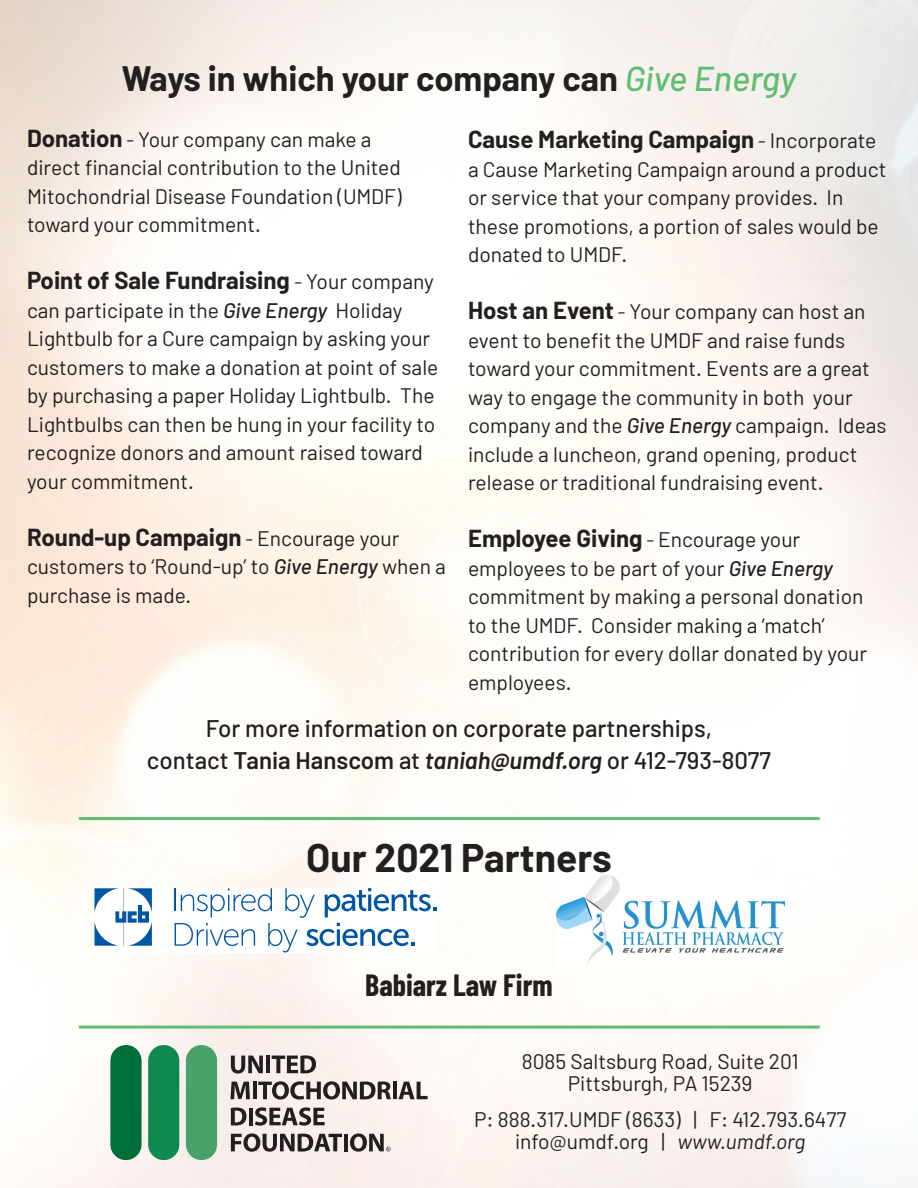
<style>
.page{position:relative;width:918px;height:1188px;background:#fff}
.page>*{position:absolute;margin:0;border:0;box-sizing:border-box;transform-origin:0 0}
.t1{font:700 39px "Barlow";color:#231f20}
.t2{font:700 34.5px "Barlow";color:#231f20}
.t3{font:700 30px "Barlow Condensed";color:#231f20}
.t4{font:700 24px "Barlow";color:#231f20}
.t5{font:500 24px/31.5px "Barlow";color:#231f20;text-align:center}
.t6{font:21px/28.5px "Barlow";color:#231f20}
.s1{font-weight:500;font-style:italic;color:#60bd71}
.s2{font-weight:700;font-size:24px}
.s3{font-size:19.5px}
.s4{font-weight:400;font-size:19.5px}
.s5{font-weight:400;font-size:21px}
.s6{font-weight:500;font-style:italic}
.s7{font-weight:600}
.s8{font-weight:600;font-style:italic}
.s9{font-style:italic}
</style>
<div class="page">
<img style="left:0;top:0;width:918px;height:1188px">
<hr style="left:79px;top:817px;width:741px;height:3px;background:#60bd71">
<svg style="left:231px;top:1056px;width:32px;height:18px"></svg>
<hr style="left:266px;top:1056px;width:4px;height:17px;background:#231f20">
<svg style="left:272px;top:1055px;width:44px;height:18px"></svg>
<svg style="left:230px;top:1082px;width:20px;height:17px"></svg>
<hr style="left:253px;top:1082px;width:4px;height:17px;background:#231f20">
<svg style="left:258px;top:1081px;width:133px;height:19px;background:#918a89"></svg>
<hr style="left:393px;top:1082px;width:4px;height:17px;background:#231f20">
<svg style="left:399px;top:1082px;width:29px;height:17px"></svg>
<svg style="left:231px;top:1108px;width:15px;height:18px"></svg>
<hr style="left:249px;top:1108px;width:4px;height:17px;background:#231f20">
<svg style="left:255px;top:1107px;width:70px;height:19px"></svg>
<svg style="left:231px;top:1133px;width:111px;height:19px;background:#908988"></svg>
<hr style="left:344px;top:1134px;width:4px;height:17px;background:#231f20">
<div style="left:110px;top:1045px;width:32px;height:115px;background:#006f3a;border-radius:16px"></div>
<div style="left:148px;top:1045px;width:31px;height:115px;background:#0d8951;border-radius:16px"></div>
<div style="left:186px;top:1045px;width:31px;height:115px;background:#49a369;border-radius:16px"></div>
<svg style="left:350px;top:1133px;width:41px;height:19px"></svg>
<hr style="left:79px;top:1026px;width:741px;height:3px;background:#60bd71">
<div style="left:94px;top:888px;width:343px;height:65px;background:#fff"></div>
<svg style="left:175px;top:888px;width:262px;height:65px"></svg>
<svg style="left:94px;top:888px;width:58px;height:58px"></svg>
<img style="left:557px;top:876px;width:228px;height:91px">
<p class="t2" style="left:122px;top:57px;width:676px">Ways in which your company can <span class="s1">Give Energy</span></p>
<p class="t6" style="left:27px;top:124px;width:376px"><span class="s2">Donation</span> <span class="s3">-</span> Your company can make a direct financial contribution to the United Mitochondrial Disease Foundation (UMDF) toward your commitment.</p>
<p class="t4" style="left:27px;top:266px;width:408px">Point of Sale Fundraising <span class="s4">-</span> <span class="s5">Your company</span></p>
<p class="t6" style="left:27px;top:295px;width:413px">can participate in the <span class="s6">Give Energy</span> Holiday Lightbulb for a Cure campaign by asking your customers to make a donation at point of sale by purchasing a paper Holiday Lightbulb. The Lightbulbs can then be hung in your facility to recognize donors and amount raised toward your commitment.</p>
<p class="t4" style="left:27px;top:522px;width:374px">Round-up Campaign <span class="s4">-</span> <span class="s5">Encourage your</span></p>
<p class="t6" style="left:27px;top:552px;width:421px">customers to ‘Round-up’ to <span class="s6">Give Energy</span> when a purchase is made.</p>
<p class="t4" style="left:468px;top:125px;width:410px">Cause Marketing Campaign <span class="s4">-</span> <span class="s5">Incorporate</span></p>
<p class="t6" style="left:468px;top:154px;width:420px">a Cause Marketing Campaign around a product or service that your company provides. In these promotions, a portion of sales would be donated to UMDF.</p>
<p class="t6" style="left:468px;top:297px;width:420px"><span class="s2">Host an Event</span> <span class="s3">-</span> Your company can host an event to benefit the UMDF and raise funds toward your commitment. Events are a great way to engage the community in both your company and the <span class="s6">Give Energy</span> campaign. Ideas include a luncheon, grand opening, product release or traditional fundraising event.</p>
<p class="t4" style="left:468px;top:524px;width:334px">Employee Giving <span class="s4">-</span> <span class="s5">Encourage your</span></p>
<p class="t6" style="left:468px;top:553px;width:401px">employees to be part of your <span class="s6">Give Energy </span>commitment by making a personal donation to the UMDF. Consider making a ‘match’ contribution for every dollar donated by your employees.</p>
<p class="t5" style="left:147px;top:712px;width:626px">For more information on corporate partnerships,<br>contact <span class="s7">Tania Hanscom</span> at <span class="s8">taniah@umdf.org</span> or 412-793-8077</p>
<p class="t1" style="left:306px;top:833px;width:307px">Our 2021 Partners</p>
<p class="t3" style="left:365px;top:967px;width:189px">Babiarz Law Firm</p>
<p class="t6" style="left:522px;top:1046px;width:278px">8085 Saltsburg Road, Suite 201</p>
<p class="t6" style="left:568px;top:1069px;width:186px">Pittsburgh, PA 15239</p>
<p class="t6" style="left:474px;top:1105px;width:374px">P: 888.317.UMDF (8633) | F: 412.793.6477</p>
<p class="t6" style="left:515px;top:1127px;width:292px">info@umdf.org | <span class="s9">www.umdf.org</span></p>
</div>
